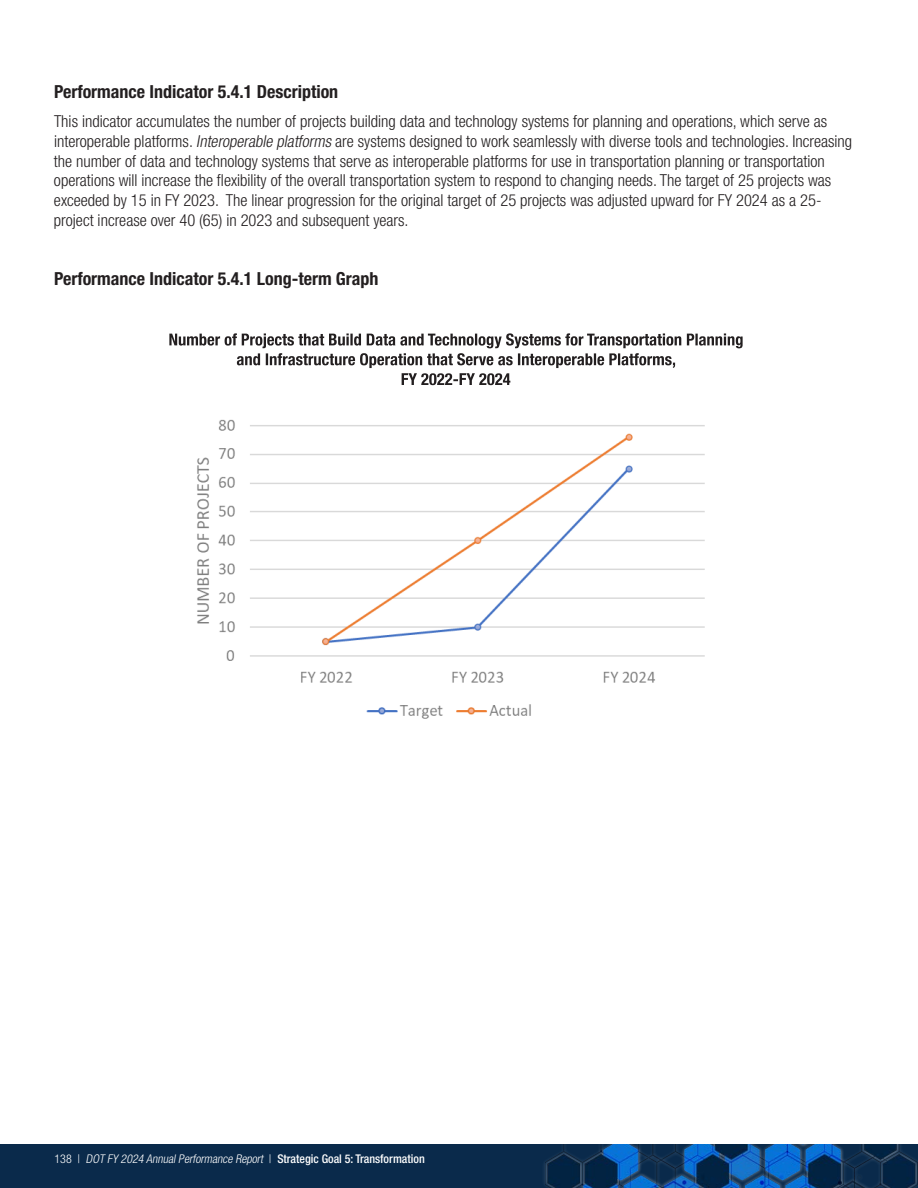
<style>
.page{position:relative;width:918px;height:1188px;background:#fff}
.page>*{position:absolute;margin:0;border:0;box-sizing:border-box;transform-origin:0 0}
.H4_MAIN_Bold_Titles{font:700 condensed 18px "Helvetica Neue";color:#231f20}
.TEXT_Paragraph{font:300 condensed 16.5px/19.8px "Helvetica Neue LT Std";color:#231f20}
.t1{font:italic 300 condensed 12px "Helvetica Neue LT Std";color:#fff}
.s1{font-style:italic}
.s2{font-style:normal}
.s3{font-family:"Helvetica Neue";font-weight:500;font-style:normal}
</style>
<div class="page">
<div style="left:0;top:1144px;width:918px;height:44px;background:#0a2a4b"></div>
<div style="left:542px;top:1145px;width:376px;height:43px;background:#fff;opacity:.5"></div>
<img style="left:197px;top:419px;width:508px;height:300px">
<svg style="left:169px;top:333px;width:574px;height:52px"></svg>
<p class="H4_MAIN_Bold_Titles" style="left:54px;top:77px;width:286px">Performance Indicator 5.4.1 Description</p>
<p class="TEXT_Paragraph" style="left:54px;top:111px;width:800px">This indicator accumulates the number of projects building data and technology systems for planning and operations, which serve as interoperable platforms. <span class="s1">Interoperable platforms</span> are systems designed to work seamlessly with diverse tools and technologies. Increasing the number of data and technology systems that serve as interoperable platforms for use in transportation planning or transportation operations will increase the flexibility of the overall transportation system to respond to changing needs. The target of 25 projects was exceeded by 15 in FY 2023. The linear progression for the original target of 25 projects was adjusted upward for FY 2024 as a 25- project increase over 40 (65) in 2023 and subsequent years.</p>
<p class="H4_MAIN_Bold_Titles" style="left:54px;top:264px;width:326px">Performance Indicator 5.4.1 Long-term Graph</p>
<p class="t1" style="left:55px;top:1152px;width:372px"><span class="s2">138 |</span> DOT FY 2024 AnnualPerformance Report <span class="s2">|</span> <span class="s3">Strategic Goal 5: Transformation</span></p>
</div>
